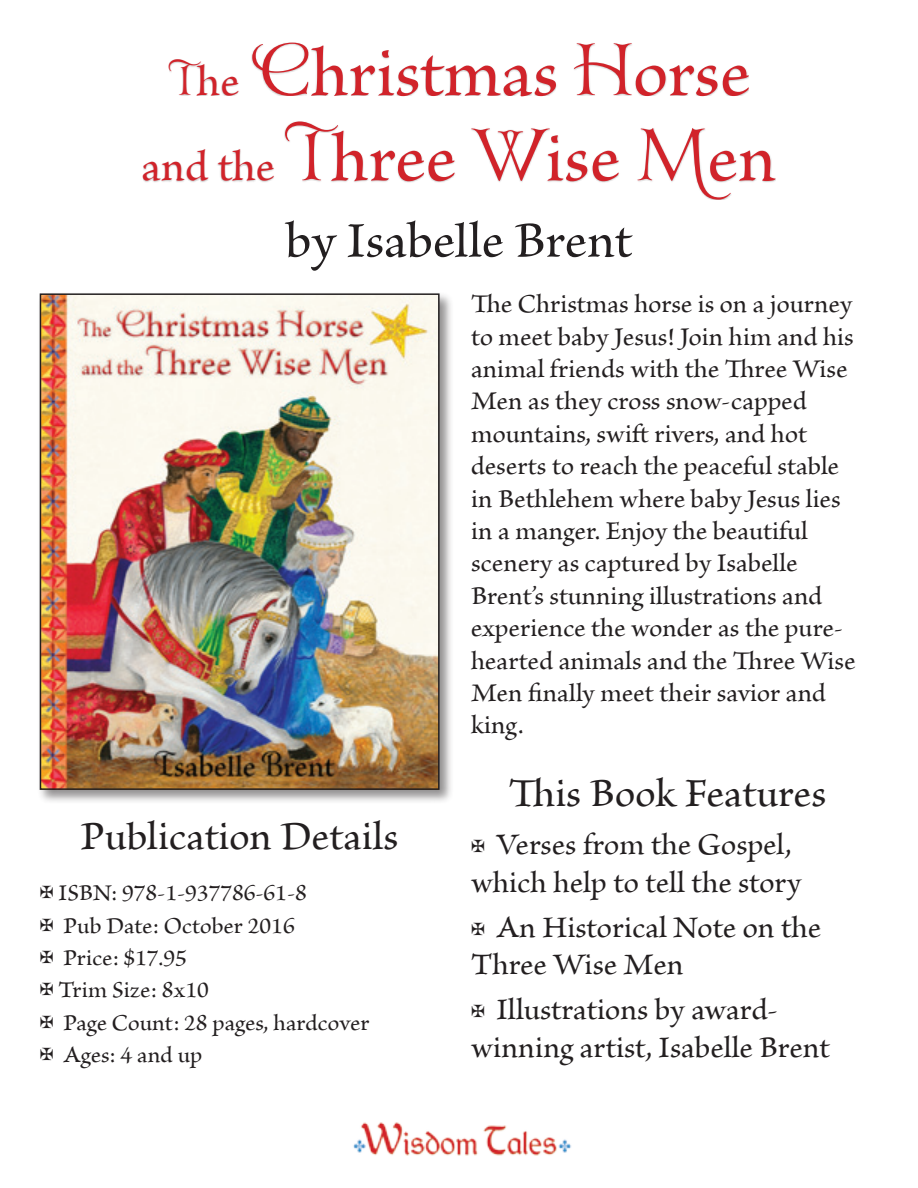
<style>
.page{position:relative;width:918px;height:1188px;background:#fff}
.page>*{position:absolute;margin:0;border:0;box-sizing:border-box;transform-origin:0 0}
.t1{font:500 72px/85.2px "Brioso Pro";color:#d1232a;text-align:center}
.t2{font:500 52.5px "Brioso Pro";color:#231f20}
.t3{font:500 42px "Brioso Pro";letter-spacing:.005em;color:#231f20}
.t4{font:500 31.5px/37.8px "Brioso Pro";color:#231f20}
.t5{font:500 27px/32.4px "Brioso Pro";letter-spacing:.005em;color:#231f20}
.t6{font:500 23.7px/32.4px "Brioso Pro";color:#231f20}
.s1{font-family:"Yana R Swash Caps I";font-weight:400;font-size:42px}
.s2{font-size:45px}
.s3{font-family:"Yana R Swash Caps I";font-weight:400;font-size:69px}
</style>
<div class="page">
<div style="left:37px;top:291px;width:417px;height:513px;background:#231f20;opacity:.5"></div>
<img style="left:43px;top:296px;width:394px;height:491px">
<div style="left:40px;top:293px;width:400px;height:497px;border:2px solid #231f20"></div>
<img style="left:353px;top:1122px;width:218px;height:34px">
<div style="left:169px;top:43px;width:580px;height:53px;background:#231f20;opacity:.3"></div>
<div style="left:143px;top:122px;width:633px;height:78px;background:#231f20;opacity:.3"></div>
<h1 class="t1" style="left:142px;top:34px;width:636px"><span class="s1">T</span><span class="s2">he</span> <span class="s3">C</span>hristmas <span class="s3">H</span>orse <span class="s2">and the</span> <span class="s3">T</span>hree <span class="s3">W</span>ise <span class="s3">M</span>en</h1>
<h2 class="t2" style="left:286px;top:212px;width:348px">by Isabelle Brent</h2>
<p class="t5" style="left:471px;top:289px;width:386px">The Christmas horse is on a journey to meet baby Jesus! Join him and his animal friends with the Three Wise<br>Men as they cross snow-capped mountains, swift rivers, and hot deserts to reach the peaceful stable in Bethlehem where baby Jesus lies in a manger. Enjoy the beautiful scenery as captured by Isabelle<br>Brent’s stunning illustrations and experience the wonder as the pure&shy;hearted animals and the Three Wise<br>Men finally meet their savior and king.</p>
<h3 class="t3" style="left:81px;top:813px;width:319px">Publication Details</h3>
<p class="t6" style="left:59px;top:878px;width:312px">ISBN: 978-1-937786-61-8<br>Pub Date: October 2016<br>Price: $17.95<br>Trim Size: 8x10<br>Page Count: 28 pages, hardcover<br>Ages: 4 and up</p>
<h3 class="t3" style="left:509px;top:771px;width:319px">This Book Features</h3>
<p class="t4" style="left:471px;top:827px;width:332px;text-align:center">Verses from the Gospel, which help to tell the story</p>
<p class="t4" style="left:471px;top:910px;width:351px;text-indent:25px">An Historical Note on the<br>Three Wise Men</p>
<p class="t4" style="left:471px;top:993px;width:361px;text-indent:25px">Illustrations by award&shy;winning artist, Isabelle Brent</p>
</div>
